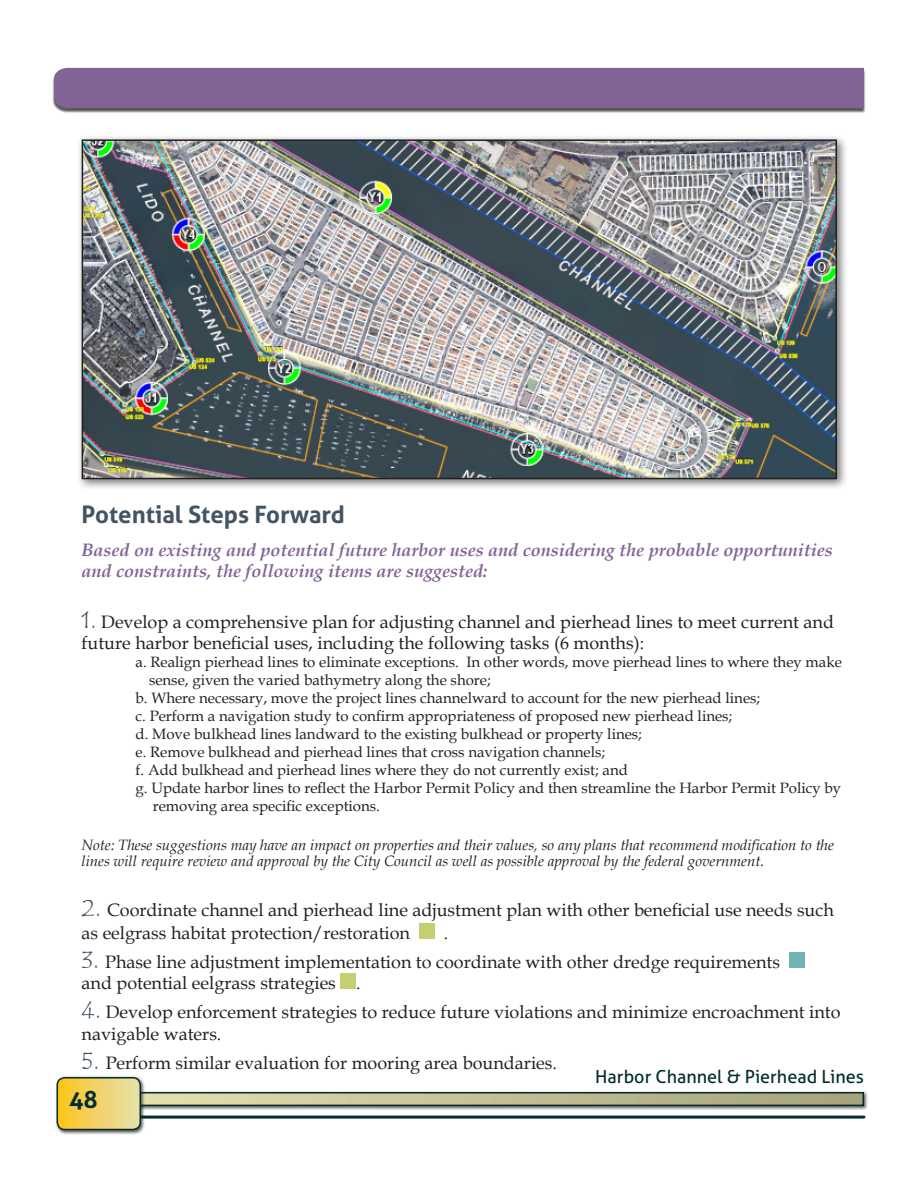
<style>
.page{position:relative;width:918px;height:1188px;background:#fff}
.page>*{position:absolute;margin:0;border:0;box-sizing:border-box;transform-origin:0 0}
.Header_1{font:700 24px "Aller";color:#445462}
.t1{font:700 24px "Aller";color:#032e2d}
.t2{font:18px/21.6px "Book Antiqua";color:#231f20}
.t3{font:italic 700 18px/21.6px "Book Antiqua";color:#806495}
.t4{font:18px "Aller";color:#032e2d}
.t5{font:15px/18px "Book Antiqua";color:#231f20}
.t6{font:italic 15px/16.5px "Book Antiqua";color:#231f20}
.s1{font-family:"Tempus Sans ITC";font-size:24px;color:#445462}
</style>
<div class="page">
<div style="left:127px;top:1090px;width:742px;height:20px;background:#231f20;opacity:.75"></div>
<svg style="left:146px;top:1095px;width:715px;height:8px;background:#c3c094"></svg>
<div style="left:129px;top:1092px;width:735px;height:14px;border:2px solid #032e2d"></div>
<hr style="left:126px;top:1116px;width:738px;height:3px;background:#032e2d">
<div style="left:55px;top:1075px;width:91px;height:60px;background:#231f20;opacity:.75"></div>
<svg style="left:57px;top:1078px;width:83px;height:52px;background:#f1d167"></svg>
<div style="left:57px;top:1077px;width:84px;height:53px;border:2px solid #032e2d;border-radius:8px"></div>
<div style="left:76px;top:134px;width:772px;height:357px;background:#231f20;opacity:.6"></div>
<img style="left:85px;top:142px;width:749px;height:334px">
<div style="left:82px;top:139px;width:755px;height:340px;border:2px solid #231f20"></div>
<div style="left:419px;top:923px;width:16px;height:16px;background:#c5ce70"></div>
<div style="left:789px;top:952px;width:16px;height:16px;background:#71b3b1"></div>
<div style="left:340px;top:974px;width:16px;height:15px;background:#c5ce70"></div>
<div style="left:52px;top:69px;width:814px;height:44px;background:#231f20;opacity:.75"></div>
<div style="left:54px;top:68px;width:810px;height:40px;background:#806495"></div>
<p class="Header_1" style="left:82px;top:500px;width:265px">Potential Steps Forward</p>
<p class="t3" style="left:82px;top:539px;width:753px">Based on existing and potential future harbor uses and considering the probable opportunities and constraints, the following items are suggested:</p>
<p class="t2" style="left:82px;top:611px;width:754px"><span class="s1">1.</span> Develop a comprehensive plan for adjusting channel and pierhead lines to meet current and future harbor beneficial uses, including the following tasks (6 months):</p>
<p class="t5" style="left:149px;top:653px;width:694px;text-indent:-14px">a. Realign pierhead lines to eliminate exceptions. In other words, move pierhead lines to where they make sense, given the varied bathymetry along the shore;</p>
<p class="t5" style="left:136px;top:689px;width:626px">b. Where necessary, move the project lines channelward to account for the new pierhead lines;</p>
<p class="t5" style="left:136px;top:707px;width:598px">c. Perform a navigation study to confirm appropriateness of proposed new pierhead lines;</p>
<p class="t5" style="left:136px;top:725px;width:508px">d. Move bulkhead lines landward to the existing bulkhead or property lines;</p>
<p class="t5" style="left:136px;top:743px;width:471px">e. Remove bulkhead and pierhead lines that cross navigation channels;</p>
<p class="t5" style="left:136px;top:761px;width:494px">f. Add bulkhead and pierhead lines where they do not currently exist; and</p>
<p class="t5" style="left:153px;top:779px;width:690px;text-indent:-17px">g. Update harbor lines to reflect the Harbor Permit Policy and then streamline the Harbor Permit Policy by removing area specific exceptions.</p>
<p class="t6" style="left:82px;top:836px;width:754px">Note: These suggestions may have an impact on properties and their values, so any plans that recommend modification to the lines will require review and approval by the City Council as well as possible approval by the federal government.</p>
<p class="t2" style="left:82px;top:899px;width:754px;line-height:22.5px"><span class="s1">2.</span> Coordinate channel and pierhead line adjustment plan with other beneficial use needs such as eelgrass habitat protection/restoration</p>
<p class="t2" style="left:444px;top:922px;width:6px">.</p>
<p class="t2" style="left:82px;top:950px;width:700px"><span class="s1">3.</span> Phase line adjustment implementation to coordinate with other dredge requirements and potential eelgrass strategies .</p>
<p class="t2" style="left:82px;top:1001px;width:761px"><span class="s1">4.</span> Develop enforcement strategies to reduce future violations and minimize encroachment into navigable waters.</p>
<p class="t2" style="left:82px;top:1051px;width:477px"><span class="s1">5.</span> Perform similar evaluation for mooring area boundaries.</p>
<p class="t4" style="left:595px;top:1065px;width:270px">Harbor Channel &amp; Pierhead Lines</p>
<h1 class="t1" style="left:69px;top:1085px;width:30px">48</h1>
</div>
